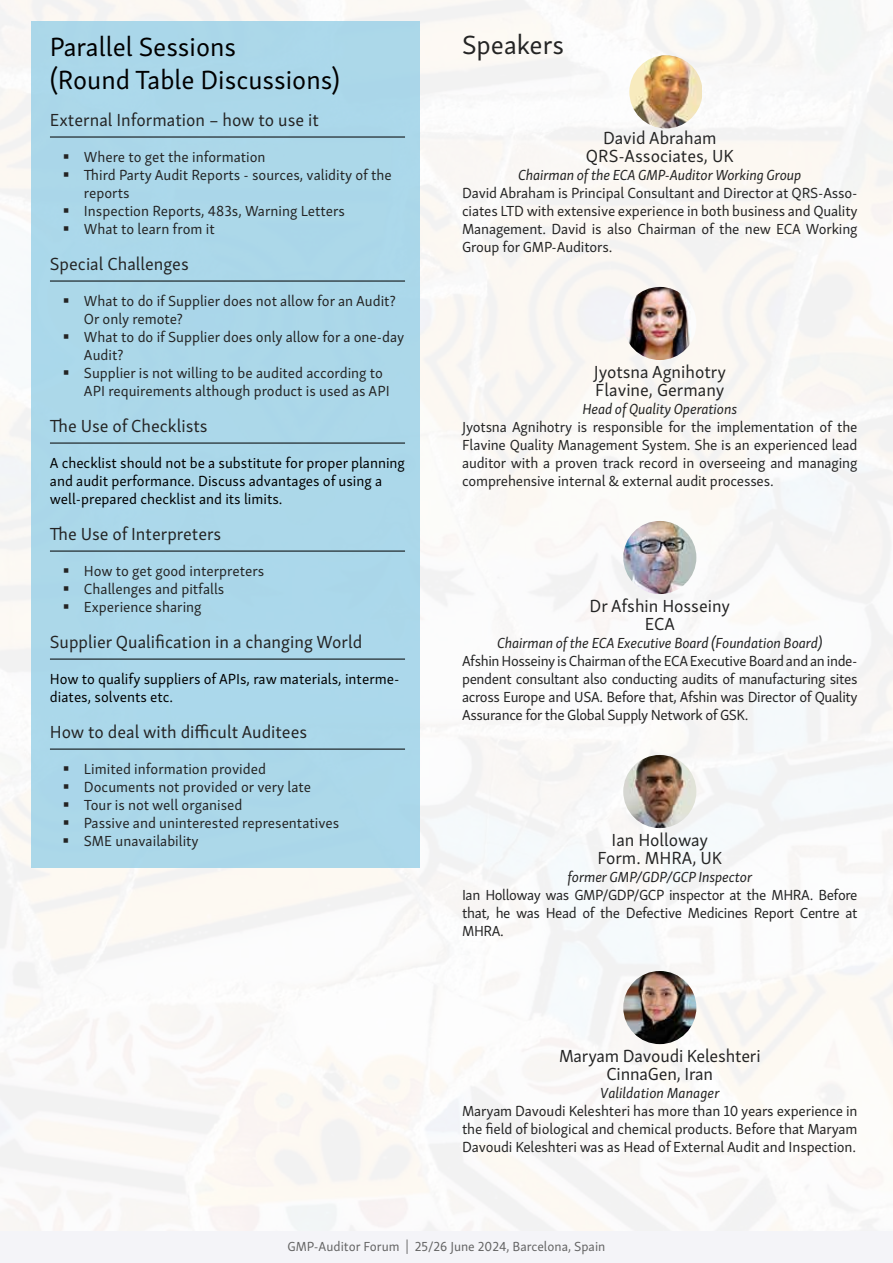
<style>
.page{position:relative;width:893px;height:1263px;background:#fff}
.page>*{position:absolute;margin:0;border:0;box-sizing:border-box;transform-origin:0 0}
.t1{font:27px/32.4px "Skolar Sans Latn";color:#000}
.t2{font:27px "Skolar Sans Latn";color:#242424}
.t3{font:18px/18px "Skolar Sans Latn";color:#242424;text-align:center}
.t4{font:15px/18px "Skolar Sans Latn";color:#242424;text-align:justify}
.t5{font:15px/18px "Skolar Sans Latn";color:#000}
.t6{font:italic 15px "Skolar Sans Latn";letter-spacing:-.01em;color:#242424}
.t7{font:13.5px "Skolar Sans Latn";color:#636363}
</style>
<div class="page">
<img style="left:0;top:0;width:893px;height:1231px">
<div style="left:32px;top:21px;width:388px;height:846px;background:#abd8e9"></div>
<img style="left:623px;top:287px;width:73px;height:73px;border-radius:37px">
<img style="left:623px;top:521px;width:73px;height:73px;border-radius:37px">
<img style="left:623px;top:755px;width:73px;height:73px;border-radius:37px">
<img style="left:623px;top:971px;width:73px;height:73px;border-radius:37px">
<div style="left:0;top:1231px;width:893px;height:32px;background:#f4f4f8"></div>
<hr style="left:50px;top:137px;width:355px;height:1px;background:#000">
<hr style="left:50px;top:281px;width:355px;height:1px;background:#000">
<hr style="left:50px;top:443px;width:355px;height:1px;background:#000">
<hr style="left:50px;top:551px;width:355px;height:1px;background:#000">
<hr style="left:50px;top:659px;width:355px;height:1px;background:#000">
<hr style="left:50px;top:749px;width:355px;height:1px;background:#000">
<img style="left:629px;top:55px;width:73px;height:73px">
<h1 class="t1" style="left:50px;top:29px;width:291px">Parallel Sessions<br>(Round Table Discussions)</h1>
<p class="t3" style="left:50px;top:109px;width:270px">External Information – how to use it</p>
<p class="t4" style="left:84px;top:147px;width:309px;text-align:left">Where to get the information<br>Third Party Audit Reports - sources, validity of the reports<br>Inspection Reports, 483s, Warning Letters<br>What to learn from it</p>
<p class="t3" style="left:50px;top:253px;width:140px">Special Challenges</p>
<p class="t4" style="left:84px;top:291px;width:322px;text-align:left">What to do if Supplier does not allow for an Audit?<br>Or only remote?<br>What to do if Supplier does only allow for a one-day Audit?<br>Supplier is not willing to be audited according to API requirements although product is used as API</p>
<p class="t3" style="left:50px;top:415px;width:159px">The Use of Checklists</p>
<p class="t5" style="left:50px;top:453px;width:357px">A checklist should not be a substitute for proper planning and audit performance. Discuss advantages of using a well-prepared checklist and its limits.</p>
<p class="t3" style="left:50px;top:523px;width:173px">The Use of Interpreters</p>
<p class="t4" style="left:84px;top:561px;width:182px;text-align:left">How to get good interpreters<br>Challenges and pitfalls<br>Experience sharing</p>
<p class="t3" style="left:50px;top:631px;width:314px">Supplier Qualification in a changing World</p>
<p class="t5" style="left:50px;top:669px;width:351px">How to qualify suppliers of APIs, raw materials, interme&shy;diates, solvents etc.</p>
<p class="t3" style="left:50px;top:721px;width:259px">How to deal with difficult Auditees</p>
<p class="t4" style="left:84px;top:759px;width:257px;text-align:left">Limited information provided<br>Documents not provided or very late<br>Tour is not well organised<br>Passive and uninterested representatives<br>SME unavailability</p>
<h1 class="t2" style="left:462px;top:24px;width:103px">Speakers</h1>
<p class="t3" style="left:586px;top:127px;width:149px">David Abraham<br>QRS-Associates, UK</p>
<p class="t6" style="left:518px;top:164px;width:285px">Chairman of the ECA GMP-Auditor Working Group</p>
<p class="t4" style="left:462px;top:183px;width:397px">David Abraham is Principal Consultant and Director at QRS-Asso&shy;ciates LTD with extensive experience in both business and Quality Management. David is also Chairman of the new ECA Working Group for GMP-Auditors.</p>
<p class="t3" style="left:594px;top:361px;width:134px;text-align:left">Jyotsna Agnihotry<br>Flavine, Germany</p>
<p class="t6" style="left:582px;top:398px;width:156px">Head of Quality Operations</p>
<p class="t4" style="left:462px;top:417px;width:397px">Jyotsna Agnihotry is responsible for the implementation of the Flavine Quality Management System. She is an experienced lead auditor with a proven track record in overseeing and managing comprehensive internal &amp; external audit processes.</p>
<p class="t3" style="left:590px;top:595px;width:142px">Dr Afshin Hosseiny<br>ECA</p>
<p class="t6" style="left:497px;top:632px;width:327px">Chairman of the ECA Executive Board (Foundation Board)</p>
<p class="t4" style="left:462px;top:651px;width:397px">Afshin Hosseiny is Chairman of the ECA Executive Board and an inde&shy;pendent consultant also conducting audits of manufacturing sites across Europe and USA. Before that, Afshin was Director of Quality Assurance for the Global Supply Network of GSK.</p>
<p class="t3" style="left:597px;top:829px;width:126px">Ian Holloway<br>Form. MHRA, UK</p>
<p class="t6" style="left:567px;top:866px;width:186px">former GMP/GDP/GCP Inspector</p>
<p class="t4" style="left:462px;top:885px;width:397px">Ian Holloway was GMP/GDP/GCP inspector at the MHRA. Before that, he was Head of the Defective Medicines Report Centre at MHRA.</p>
<p class="t3" style="left:559px;top:1045px;width:203px">Maryam Davoudi Keleshteri<br>CinnaGen, Iran</p>
<p class="t6" style="left:600px;top:1082px;width:121px">Valildation Manager</p>
<p class="t4" style="left:462px;top:1101px;width:397px">Maryam Davoudi Keleshteri has more than 10 years experience in the field of biological and chemical products. Before that Maryam Davoudi Keleshteri was as Head of External Audit and Inspection.</p>
<p class="t7" style="left:288px;top:1236px;width:319px">GMP-Auditor Forum | 25/26 June 2024, Barcelona, Spain</p>
</div>
